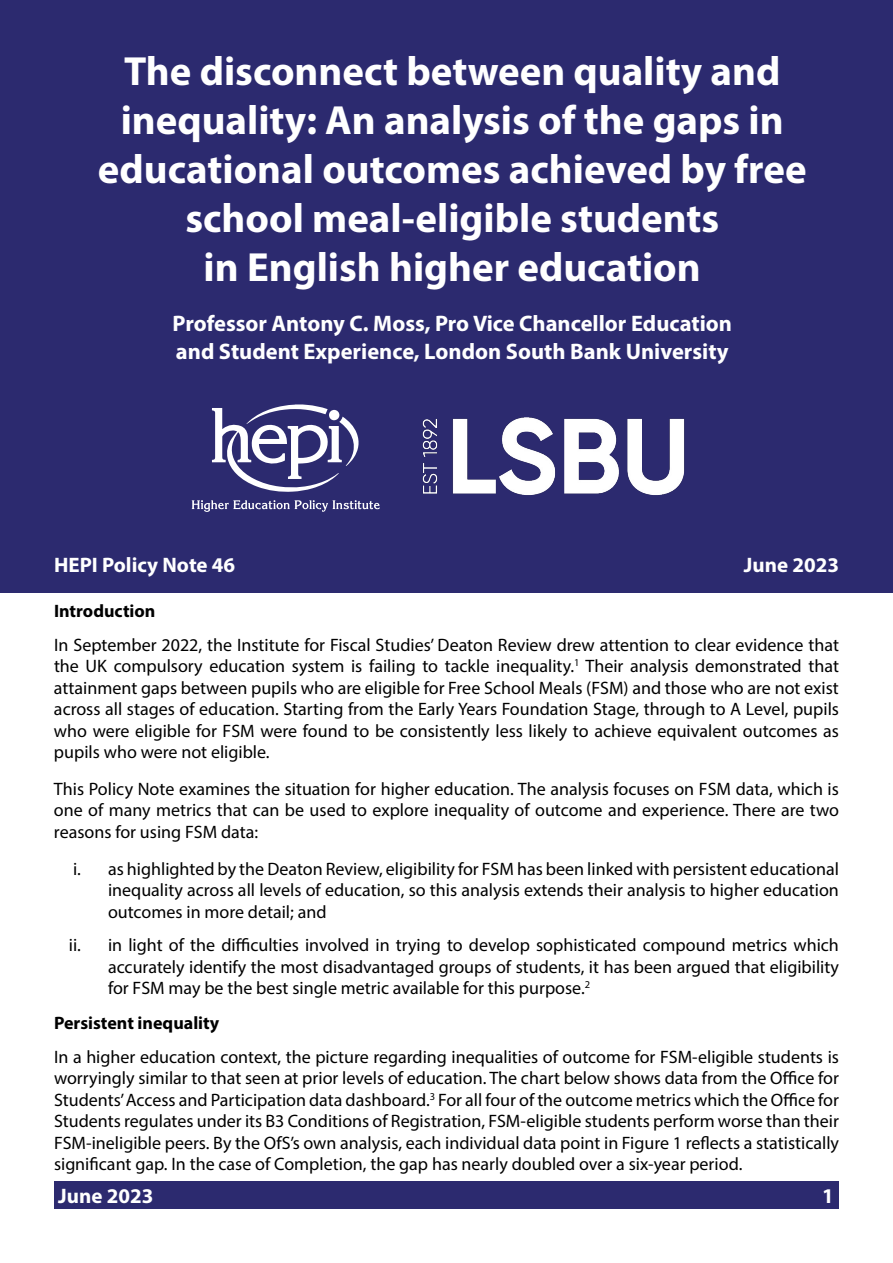
<style>
.page{position:relative;width:893px;height:1263px;background:#fff}
.page>*{position:absolute;margin:0;border:0;box-sizing:border-box;transform-origin:0 0}
.t1{font:700 40.8px/49.1px "Myriad Pro";color:#fff;text-align:center}
.t2{font:700 22.5px/28.5px "Myriad Pro";color:#fff}
.t3{font:700 21px "Myriad Pro";color:#fff}
.t4{font:18px/21.5px "Myriad Pro";color:#000;text-align:justify}
.t5{font:700 18px "Myriad Pro";color:#000}
</style>
<div class="page">
<div style="left:54px;top:1182px;width:785px;height:27px;background:#2c2a6f"></div>
<div style="left:0;top:0;width:893px;height:593px;background:#2c2a6f"></div>
<svg style="left:192px;top:500px;width:188px;height:12px"></svg>
<svg style="left:212px;top:404px;width:147px;height:88px"></svg>
<img style="left:422px;top:417px;width:263px;height:78px">
<h1 class="t1" style="left:98px;top:45px;width:710px">The disconnect between quality and inequality: An analysis of the gaps in educational outcomes achieved by free school meal-eligible students<br>in English higher education</h1>
<p class="t2" style="left:172px;top:308px;width:561px">Professor Antony C. Moss, Pro Vice Chancellor Education and Student Experience, London South Bank University</p>
<p class="t3" style="left:54px;top:552px;width:183px">HEPI Policy Note 46</p>
<p class="t3" style="left:744px;top:552px;width:97px">June 2023</p>
<p class="t5" style="left:54px;top:599px;width:103px">Introduction</p>
<p class="t4" style="left:54px;top:634px;width:787px">In September 2022, the Institute for Fiscal Studies’ Deaton Review drew attention to clear evidence that the UK compulsory education system is failing to tackle inequality.<sup>1</sup> Their analysis demonstrated that attainment gaps between pupils who are eligible for Free School Meals (FSM) and those who are not exist across all stages of education. Starting from the Early Years Foundation Stage, through to A Level, pupils who were eligible for FSM were found to be consistently less likely to achieve equivalent outcomes as pupils who were not eligible.</p>
<p class="t4" style="left:54px;top:778px;width:786px">This Policy Note examines the situation for higher education. The analysis focuses on FSM data, which is one of many metrics that can be used to explore inequality of outcome and experience. There are two reasons for using FSM data:</p>
<p class="t4" style="left:108px;top:857px;width:732px;text-indent:-35px">i. as highlighted by the Deaton Review, eligibility for FSM has been linked with persistent educational inequality across all levels of education, so this analysis extends their analysis to higher education outcomes in more detail; and</p>
<p class="t4" style="left:108px;top:934px;width:732px;text-indent:-39px">ii. in light of the difficulties involved in trying to develop sophisticated compound metrics which accurately identify the most disadvantaged groups of students, it has been argued that eligibility for FSM may be the best single metric available for this purpose.<sup>2</sup></p>
<p class="t5" style="left:54px;top:1011px;width:167px">Persistent inequality</p>
<p class="t4" style="left:54px;top:1046px;width:787px">In a higher education context, the picture regarding inequalities of outcome for FSM-eligible students is worryingly similar to that seen at prior levels of education. The chart below shows data from the Office for Students’ Access and Participation data dashboard.<sup>3</sup> For all four of the outcome metrics which the Office for Students regulates under its B3 Conditions of Registration, FSM-eligible students perform worse than their FSM-ineligible peers. By the OfS’s own analysis, each individual data point in Figure 1 reflects a statistically significant gap. In the case of Completion, the gap has nearly doubled over a six-year period.</p>
<p class="t3" style="left:58px;top:1182px;width:97px">June 2023</p>
<p class="t3" style="left:822px;top:1182px;width:13px">1</p>
</div>
